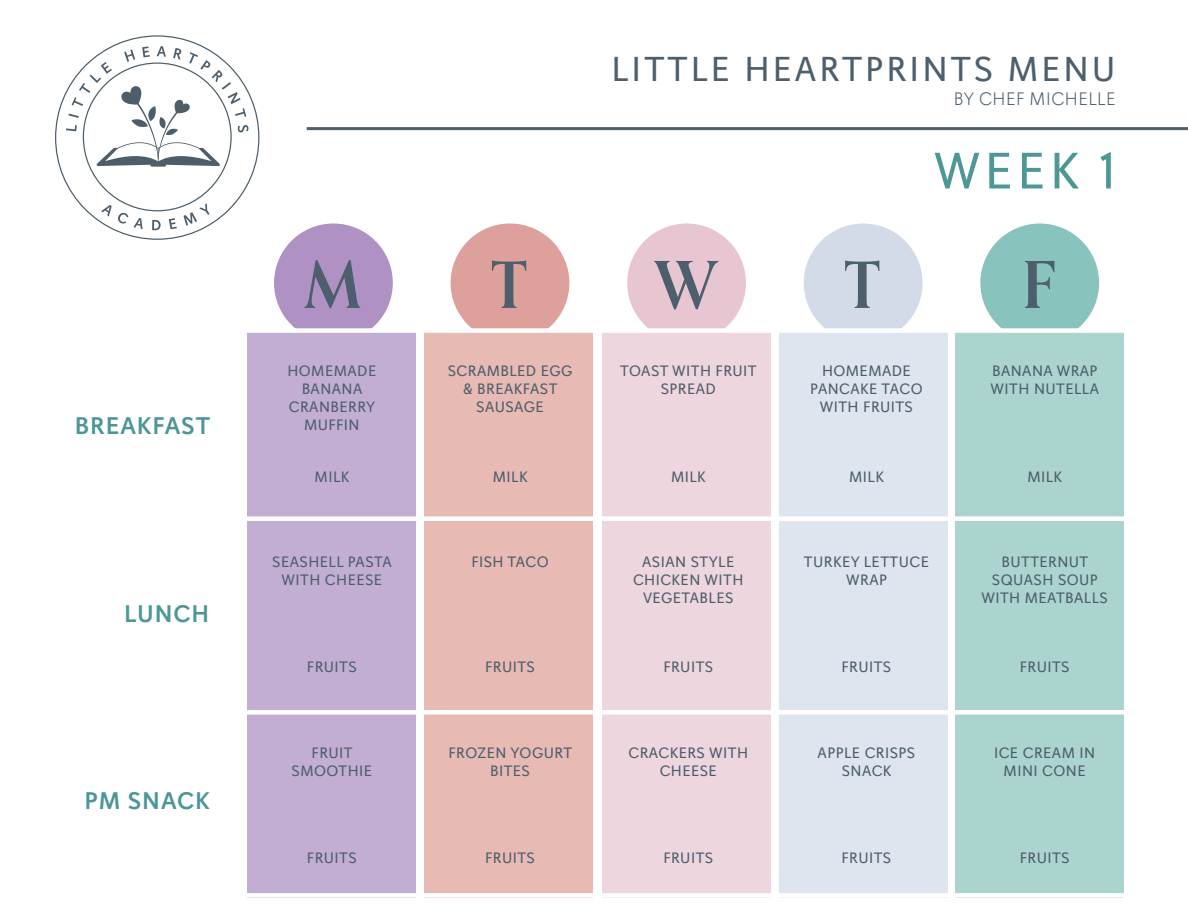
<style>
.page{position:relative;width:1188px;height:918px;background:#fff}
.page>*{position:absolute;margin:0;border:0;box-sizing:border-box;transform-origin:0 0}
.t1{font:700 64.5px "Orpheus Pro";color:#4d5e6c}
.t2{font:51px "Davis Sans";color:#4d9794}
.t3{font:34.5px "Davis Sans";letter-spacing:.09em;color:#4d5e6c}
.t4{font:500 24px "Davis Sans";letter-spacing:.04em;color:#4c9796}
.t5{font:300 18px "Davis Sans";letter-spacing:.03em;color:#4d5e6c}
.t6{font:15px/18px "Davis Sans";letter-spacing:.03em;color:#4d5e6c;text-align:center}
</style>
<div class="page">
<div style="left:274px;top:224px;width:119px;height:118px;background:#af91c3;border-radius:50%"></div>
<div style="left:451px;top:224px;width:118px;height:118px;background:#dea09a;border-radius:50%"></div>
<div style="left:627px;top:224px;width:119px;height:118px;background:#e7c6d2;border-radius:50%"></div>
<div style="left:804px;top:224px;width:119px;height:118px;background:#d2dbe7;border-radius:50%"></div>
<div style="left:980px;top:224px;width:119px;height:118px;background:#89c3be;border-radius:50%"></div>
<div style="left:424px;top:330px;width:168px;height:568px;background:#e7bab4"></div>
<div style="left:602px;top:330px;width:169px;height:568px;background:#eed6de"></div>
<div style="left:779px;top:330px;width:168px;height:568px;background:#dee5ee"></div>
<div style="left:956px;top:330px;width:168px;height:568px;background:#abd4cf"></div>
<div style="left:247px;top:330px;width:169px;height:568px;background:#c3aed3"></div>
<svg style="left:55px;top:35px;width:204px;height:205px"></svg>
<svg style="left:247px;top:326px;width:877px;height:197px"></svg>
<svg style="left:247px;top:708px;width:877px;height:190px"></svg>
<hr style="left:307px;top:127px;width:881px;height:3px;background:#4d5e6c">
<h3 class="t4" style="left:75px;top:412px;width:137px">BREAKFAST</h3>
<h3 class="t4" style="left:124px;top:599px;width:87px">LUNCH</h3>
<h3 class="t4" style="left:85px;top:787px;width:127px">PM SNACK</h3>
<h3 class="t3" style="left:612px;top:50px;width:506px">LITTLE HEARTPRINTS MENU</h3>
<p class="t5" style="left:954px;top:89px;width:163px">BY CHEF MICHELLE</p>
<h2 class="t2" style="left:934px;top:142px;width:183px">WEEK 1</h2>
<h1 class="t1" style="left:304px;top:244px;width:59px">M</h1>
<h1 class="t1" style="left:491px;top:244px;width:37px">T</h1>
<h1 class="t1" style="left:655px;top:244px;width:64px">W</h1>
<h1 class="t1" style="left:844px;top:244px;width:37px">T</h1>
<h1 class="t1" style="left:1022px;top:244px;width:35px">F</h1>
<p class="t6" style="left:287px;top:362px;width:90px">HOMEMADE<br>BANANA<br>CRANBERRY<br>MUFFIN</p>
<p class="t6" style="left:448px;top:362px;width:126px">SCRAMBLED EGG &amp; BREAKFAST<br>SAUSAGE</p>
<p class="t6" style="left:620px;top:362px;width:138px">TOAST WITH FRUIT<br>SPREAD</p>
<p class="t6" style="left:810px;top:362px;width:114px">HOMEMADE<br>PANCAKE TACO<br>WITH FRUITS</p>
<p class="t6" style="left:991px;top:362px;width:110px;text-align:left">BANANA WRAP<br>WITH NUTELLA</p>
<p class="t6" style="left:315px;top:468px;width:36px">MILK</p>
<p class="t6" style="left:493px;top:468px;width:36px">MILK</p>
<p class="t6" style="left:671px;top:468px;width:36px">MILK</p>
<p class="t6" style="left:849px;top:468px;width:36px">MILK</p>
<p class="t6" style="left:1027px;top:468px;width:36px">MILK</p>
<p class="t6" style="left:272px;top:553px;width:121px">SEASHELL PASTA<br>WITH CHEESE</p>
<p class="t6" style="left:471px;top:553px;width:79px">FISH TACO</p>
<p class="t6" style="left:633px;top:553px;width:112px">ASIAN STYLE<br>CHICKEN WITH<br>VEGETABLES</p>
<p class="t6" style="left:804px;top:553px;width:126px">TURKEY LETTUCE<br>WRAP</p>
<p class="t6" style="left:981px;top:553px;width:128px">BUTTERNUT<br>SQUASH SOUP<br>WITH MEATBALLS</p>
<p class="t6" style="left:307px;top:658px;width:51px">FRUITS</p>
<p class="t6" style="left:485px;top:658px;width:51px">FRUITS</p>
<p class="t6" style="left:663px;top:658px;width:51px">FRUITS</p>
<p class="t6" style="left:842px;top:658px;width:51px">FRUITS</p>
<p class="t6" style="left:1020px;top:658px;width:51px">FRUITS</p>
<p class="t6" style="left:292px;top:744px;width:82px">FRUIT<br>SMOOTHIE</p>
<p class="t6" style="left:449px;top:744px;width:125px">FROZEN YOGURT<br>BITES</p>
<p class="t6" style="left:628px;top:744px;width:121px">CRACKERS WITH<br>CHEESE</p>
<p class="t6" style="left:818px;top:744px;width:99px">APPLE CRISPS<br>SNACK</p>
<p class="t6" style="left:994px;top:744px;width:103px">ICE CREAM IN<br>MINI CONE</p>
<p class="t6" style="left:307px;top:849px;width:51px">FRUITS</p>
<p class="t6" style="left:485px;top:849px;width:51px">FRUITS</p>
<p class="t6" style="left:663px;top:849px;width:51px">FRUITS</p>
<p class="t6" style="left:842px;top:849px;width:51px">FRUITS</p>
<p class="t6" style="left:1020px;top:849px;width:51px">FRUITS</p>
</div>
